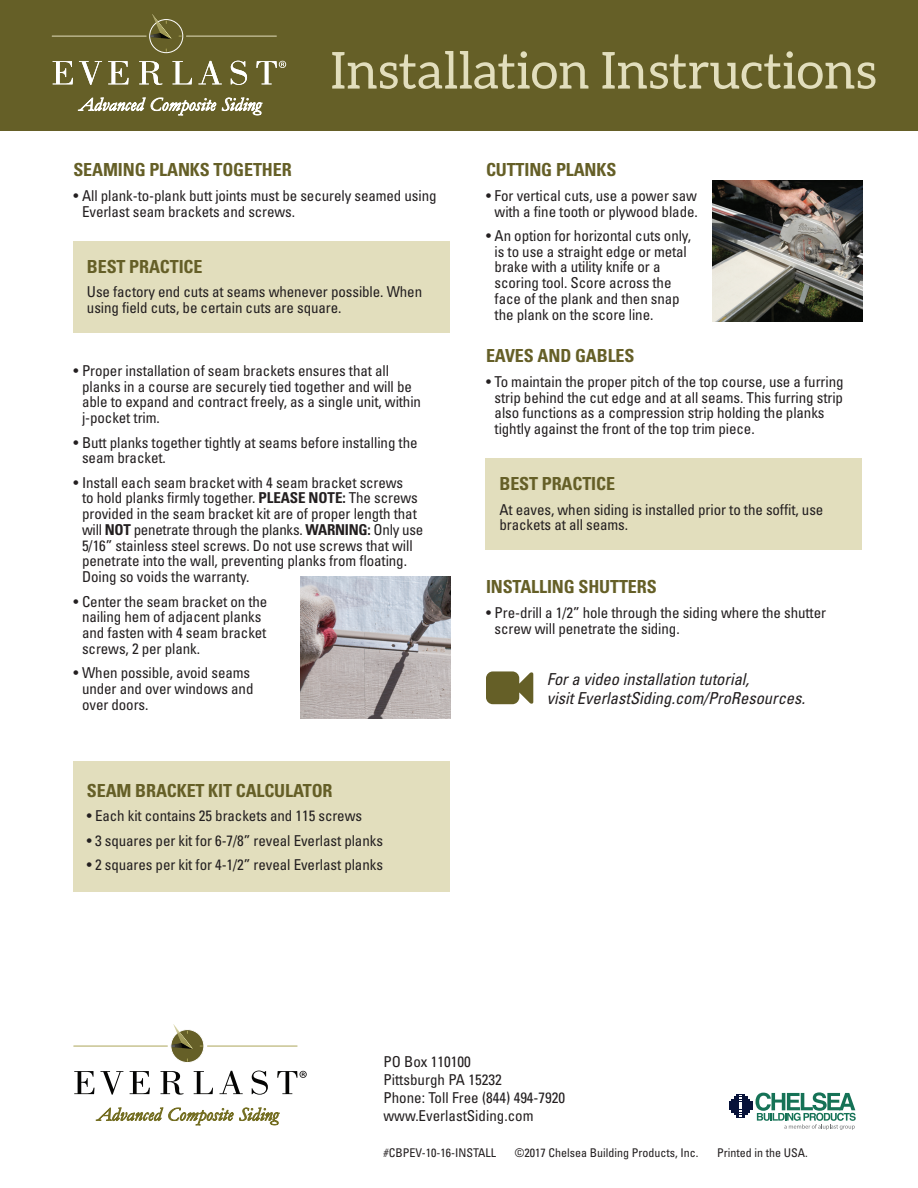
<style>
.page{position:relative;width:918px;height:1188px;background:#fff}
.page>*{position:absolute;margin:0;border:0;box-sizing:border-box;transform-origin:0 0}
.t1{font:51px "Aleo";color:#e2debd}
.t2{font:700 condensed 18px "Univers";letter-spacing:-.005em;color:#655f27}
.t3{font:italic condensed 16.5px/19.8px "Univers";color:#231f20}
.t4{font:condensed 15px/15.8px "Univers";letter-spacing:-.005em;color:#231f20}
.t5{font:condensed 12px "Univers";color:#231f20}
.s1{font-weight:700}
</style>
<div class="page">
<div style="left:485px;top:459px;width:377px;height:91px;background:#e2debd"></div>
<div style="left:73px;top:761px;width:377px;height:131px;background:#e2debd"></div>
<div style="left:73px;top:241px;width:377px;height:91px;background:#e2debd"></div>
<svg style="left:729px;top:1092px;width:127px;height:38px"></svg>
<svg style="left:74px;top:1071px;width:49px;height:24px"></svg>
<svg style="left:130px;top:1071px;width:20px;height:23px"></svg>
<svg style="left:161px;top:1071px;width:22px;height:24px"></svg>
<svg style="left:194px;top:1071px;width:19px;height:23px"></svg>
<svg style="left:220px;top:1071px;width:23px;height:23px"></svg>
<svg style="left:252px;top:1071px;width:16px;height:24px"></svg>
<hr style="left:207px;top:1046px;width:90px;height:1px;background:#ada55a">
<div style="left:171px;top:1030px;width:33px;height:33px;background:#655f27;border-radius:50%"></div>
<div style="left:171px;top:1029px;width:33px;height:34px;border:1px solid #fff;border-radius:50%"></div>
<svg style="left:171px;top:1024px;width:22px;height:25px"></svg>
<hr style="left:74px;top:1046px;width:93px;height:1px;background:#ada55a">
<svg style="left:96px;top:1108px;width:137px;height:17px"></svg>
<svg style="left:239px;top:1108px;width:40px;height:17px"></svg>
<svg style="left:277px;top:1071px;width:30px;height:23px"></svg>
<div style="left:0;top:0;width:918px;height:131px;background:#655f27"></div>
<hr style="left:186px;top:36px;width:90px;height:1px;background:#e2debd">
<div style="left:150px;top:19px;width:33px;height:34px;border:1px solid #fff;border-radius:50%"></div>
<svg style="left:150px;top:14px;width:22px;height:25px"></svg>
<hr style="left:52px;top:36px;width:94px;height:1px;background:#e2debd">
<svg style="left:53px;top:61px;width:20px;height:23px"></svg>
<svg style="left:79px;top:61px;width:23px;height:24px"></svg>
<svg style="left:108px;top:61px;width:21px;height:23px"></svg>
<svg style="left:139px;top:61px;width:23px;height:24px"></svg>
<svg style="left:173px;top:61px;width:19px;height:23px"></svg>
<svg style="left:198px;top:61px;width:24px;height:23px"></svg>
<svg style="left:231px;top:61px;width:16px;height:24px"></svg>
<svg style="left:256px;top:61px;width:30px;height:23px"></svg>
<svg style="left:78px;top:98px;width:67px;height:13px"></svg>
<svg style="left:151px;top:98px;width:65px;height:17px"></svg>
<svg style="left:222px;top:98px;width:40px;height:17px"></svg>
<img style="left:712px;top:181px;width:150px;height:141px">
<img style="left:300px;top:577px;width:150px;height:141px">
<svg style="left:486px;top:671px;width:47px;height:33px;background:#797443"></svg>
<h1 class="t1" style="left:330px;top:42px;width:548px">Installation Instructions</h1>
<p class="t2" style="left:73px;top:159px;width:220px">SEAMING PLANKS TOGETHER</p>
<p class="t4" style="left:82px;top:187px;width:356px;text-indent:-9px">• All plank-to-plank butt joints must be securely seamed using<br>Everlast seam brackets and screws.</p>
<p class="t2" style="left:87px;top:255px;width:117px">BEST PRACTICE</p>
<p class="t4" style="left:87px;top:284px;width:337px">Use factory end cuts at seams whenever possible. When using field cuts, be certain cuts are square.</p>
<p class="t4" style="left:82px;top:362px;width:341px;text-indent:-9px">• Proper installation of seam brackets ensures that all planks in a course are securely tied together and will be able to expand and contract freely, as a single unit, within j-pocket trim.</p>
<p class="t4" style="left:82px;top:434px;width:337px;text-indent:-9px">• Butt planks together tightly at seams before installing the seam bracket.</p>
<p class="t4" style="left:82px;top:474px;width:343px;text-indent:-9px">• Install each seam bracket with 4 seam bracket screws<br>to hold planks firmly together. <span class="s1">PLEASE NOTE:</span> The screws provided in the seam bracket kit are of proper length that will <span class="s1">NOT</span> penetrate through the planks. <span class="s1">WARNING:</span> Only use 5/16” stainless steel screws. Do not use screws that will penetrate into the wall, preventing planks from floating.<br>Doing so voids the warranty.</p>
<p class="t4" style="left:82px;top:593px;width:187px;text-indent:-9px">• Center the seam bracket on the nailing hem of adjacent planks and fasten with 4 seam bracket screws, 2 per plank.</p>
<p class="t4" style="left:82px;top:665px;width:173px;text-indent:-9px">• When possible, avoid seams under and over windows and over doors.</p>
<p class="t2" style="left:87px;top:780px;width:247px">SEAM BRACKET KIT CALCULATOR</p>
<p class="t4" style="left:87px;top:808px;width:277px">• Each kit contains 25 brackets and 115 screws</p>
<p class="t4" style="left:87px;top:832px;width:298px">• 3 squares per kit for 6-7/8” reveal Everlast planks</p>
<p class="t4" style="left:87px;top:857px;width:298px">• 2 squares per kit for 4-1/2” reveal Everlast planks</p>
<p class="t2" style="left:486px;top:159px;width:132px">CUTTING PLANKS</p>
<p class="t4" style="left:486px;top:187px;width:213px;text-align:center">• For vertical cuts, use a power saw with a fine tooth or plywood blade.</p>
<p class="t4" style="left:495px;top:227px;width:198px;text-indent:-9px">• An option for horizontal cuts only, is to use a straight edge or metal brake with a utility knife or a scoring tool. Score across the face of the plank and then snap the plank on the score line.</p>
<p class="t2" style="left:486px;top:345px;width:150px">EAVES AND GABLES</p>
<p class="t4" style="left:495px;top:373px;width:350px;text-indent:-9px">• To maintain the proper pitch of the top course, use a furring strip behind the cut edge and at all seams. This furring strip also functions as a compression strip holding the planks tightly against the front of the top trim piece.</p>
<p class="t2" style="left:500px;top:473px;width:117px">BEST PRACTICE</p>
<p class="t4" style="left:500px;top:501px;width:325px">At eaves, when siding is installed prior to the soffit, use brackets at all seams.</p>
<p class="t2" style="left:486px;top:576px;width:172px">INSTALLING SHUTTERS</p>
<p class="t4" style="left:495px;top:604px;width:333px;text-indent:-9px">• Pre-drill a 1/2” hole through the siding where the shutter screw will penetrate the siding.</p>
<p class="t3" style="left:547px;top:669px;width:260px">For a video installation tutorial,<br>visit EverlastSiding.com/ProResources.</p>
<p class="t4" style="left:383px;top:1052px;width:183px;line-height:18px">PO Box 110100<br>Pittsburgh PA 15232<br>Phone: Toll Free (844) 494-7920 www.EverlastSiding.com</p>
<p class="t5" style="left:383px;top:1145px;width:114px">#CBPEV-10-16-INSTALL</p>
<p class="t5" style="left:515px;top:1145px;width:185px">©2017 Chelsea Building Products, Inc.</p>
<p class="t5" style="left:717px;top:1145px;width:92px">Printed in the USA.</p>
</div>
